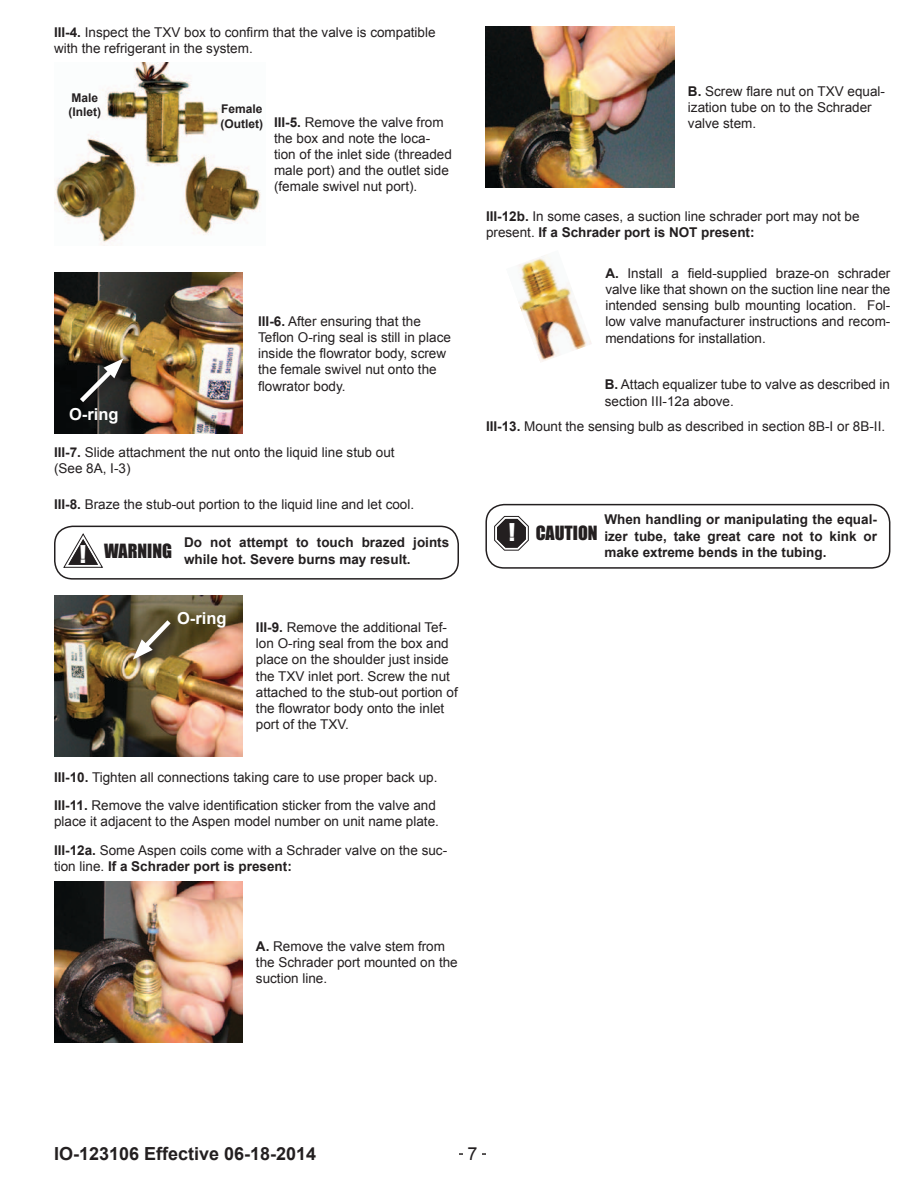
<style>
.page{position:relative;width:918px;height:1188px;background:#fff}
.page>*{position:absolute;margin:0;border:0;box-sizing:border-box;transform-origin:0 0}
.t1{font:700 18px "Arial";color:#231f20}
.t2{font:18px "Impact";color:#231f20}
.t3{font:18px "Arial";color:#231f20}
.t4{font:700 16.5px "Arial";color:#fff}
.t5{font:13.5px/16.2px "Arial";color:#231f20}
.t6{font:700 13.5px/16.2px "Arial";color:#231f20}
.t7{font:700 12px/14.4px "Arial";color:#231f20}
.s1{font-weight:700}
.s2{font-weight:700;font-size:12px}
.s3{font-family:"Impact";font-weight:400;font-size:22.5px;color:#fff}
.s4{font-size:22.5px;color:#fff}
</style>
<div class="page">
<hr style="left:459px;top:1153px;width:27px;height:2px;background:#231f20">
<div style="left:464px;top:1146px;width:18px;height:15px;background:#fff"></div>
<img style="left:55px;top:62px;width:206px;height:184px">
<div style="left:54px;top:526px;width:405px;height:54px;border:2px solid #231f20;border-radius:18px"></div>
<svg style="left:63px;top:533px;width:40px;height:35px"></svg>
<img style="left:54px;top:273px;width:189px;height:161px">
<svg style="left:77px;top:355px;width:57px;height:58px"></svg>
<svg style="left:75px;top:358px;width:49px;height:49px;background:#3d3c3a"></svg>
<img style="left:54px;top:595px;width:189px;height:161px">
<svg style="left:129px;top:617px;width:52px;height:53px"></svg>
<svg style="left:133px;top:615px;width:42px;height:45px;background:#766c53"></svg>
<img style="left:54px;top:882px;width:189px;height:160px">
<img style="left:486px;top:27px;width:189px;height:161px">
<div style="left:485px;top:504px;width:405px;height:65px;border:2px solid #231f20;border-radius:18px"></div>
<svg style="left:494px;top:515px;width:35px;height:36px"></svg>
<img style="left:518px;top:255px;width:73px;height:107px">
<p class="t5" style="left:54px;top:24px;width:383px"><span class="s1">III-4.</span> Inspect the TXV box to confirm that the valve is compatible with the refrigerant in the system.</p>
<p class="t7" style="left:68px;top:91px;width:34px">Male (Inlet)</p>
<p class="t7" style="left:221px;top:102px;width:43px">Female</p>
<p class="t5" style="left:274px;top:114px;width:179px;text-indent:-53px"><span class="s2">(Outlet)</span> <span class="s1">III-5.</span> Remove the valve from the box and note the loca&shy;tion of the inlet side (threaded male port) and the outlet side (female swivel nut port).</p>
<p class="t4" style="left:69px;top:403px;width:51px">O-ring</p>
<p class="t5" style="left:258px;top:313px;width:194px"><span class="s1">III-6.</span> After ensuring that the<br>Teflon O-ring seal is still in place inside the flowrator body, screw the female swivel nut onto the flowrator body.</p>
<p class="t5" style="left:54px;top:444px;width:342px"><span class="s1">III-7.</span> Slide attachment the nut onto the liquid line stub out (See 8A, I-3)</p>
<p class="t5" style="left:54px;top:496px;width:362px"><span class="s1">III-8.</span> Braze the stub-out portion to the liquid line and let cool.</p>
<p class="t6" style="left:80px;top:535px;width:371px;text-indent:104px">Do not attempt to touch brazed joints <span class="s3">!</span> <sup>WARNING</sup> while hot. Severe burns may result.</p>
<p class="t4" style="left:177px;top:606px;width:51px">O-ring</p>
<p class="t5" style="left:256px;top:619px;width:203px"><span class="s1">III-9.</span> Remove the additional Tef&shy;lon O-ring seal from the box and place on the shoulder just inside the TXV inlet port. Screw the nut attached to the stub-out portion of the flowrator body onto the inlet port of the TXV.</p>
<p class="t5" style="left:54px;top:769px;width:385px"><span class="s1">III-10.</span> Tighten all connections taking care to use proper back up.</p>
<p class="t5" style="left:54px;top:797px;width:386px"><span class="s1">III-11.</span> Remove the valve identification sticker from the valve and place it adjacent to the Aspen model number on unit name plate.</p>
<p class="t5" style="left:54px;top:842px;width:395px"><span class="s1">III-12a.</span> Some Aspen coils come with a Schrader valve on the suc&shy;tion line. <span class="s1">If a Schrader port is present:</span></p>
<p class="t5" style="left:256px;top:938px;width:203px"><span class="s1">A.</span> Remove the valve stem from the Schrader port mounted on the suction line.</p>
<p class="t5" style="left:688px;top:83px;width:199px"><span class="s1">B.</span> Screw flare nut on TXV equal&shy;ization tube on to the Schrader valve stem.</p>
<p class="t5" style="left:486px;top:208px;width:375px"><span class="s1">III-12b.</span> In some cases, a suction line schrader port may not be present. <span class="s1">If a Schrader port is NOT present:</span></p>
<p class="t5" style="left:605px;top:265px;width:287px;text-align:justify"><span class="s1">A.</span> Install a field-supplied braze-on schrader valve like that shown on the suction line near the intended sensing bulb mounting location. Fol&shy;low valve manufacturer instructions and recom&shy;mendations for installation.</p>
<p class="t5" style="left:605px;top:376px;width:287px"><span class="s1">B.</span> Attach equalizer tube to valve as described in section III-12a above.</p>
<p class="t5" style="left:486px;top:418px;width:401px"><span class="s1">III-13.</span> Mount the sensing bulb as described in section 8B-I or 8B-II.</p>
<p class="t6" style="left:604px;top:512px;width:274px;text-align:justify">When handling or manipulating the equal&shy;izer tube, take great care not to kink or make extreme bends in the tubing.</p>
<h1 class="t2" style="left:509px;top:519px;width:91px"><span class="s4">!</span> CAUTION</h1>
<h1 class="t1" style="left:54px;top:1141px;width:264px">IO-123106 Effective 06-18-2014</h1>
<h1 class="t3" style="left:467px;top:1141px;width:12px">7</h1>
</div>
